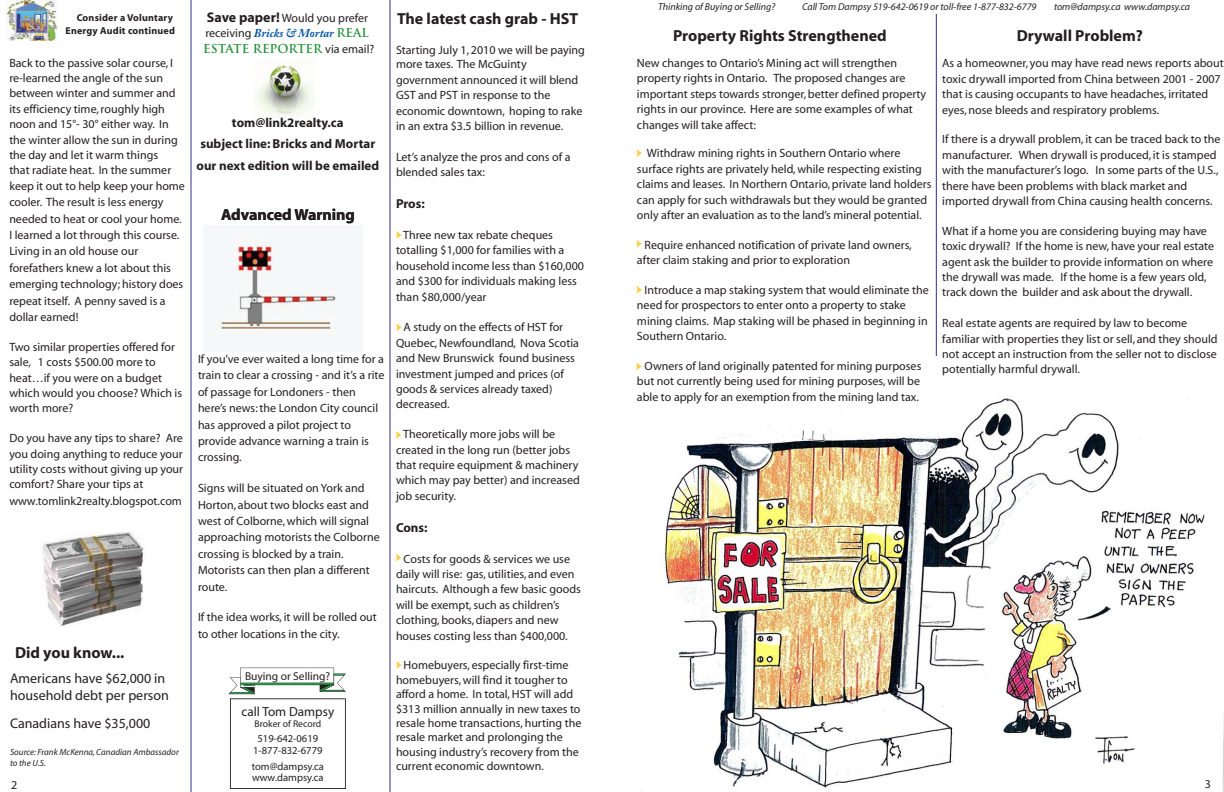
<style>
.page{position:relative;width:1224px;height:792px;background:#fff}
.page>*{position:absolute;margin:0;border:0;box-sizing:border-box;transform-origin:0 0}
.t1{font:700 16px "Myriad";color:#231f20}
.t2{font:14px/16.8px "Myriad";color:#231f20}
.t3{font:13.2px "Myriad";color:#231f20}
.t4{font:700 13px/20.6px "Myriad";color:#231f20;text-align:center}
.t5{font:12px/15.4px "Myriad";color:#231f20}
.t6{font:11.4px "Myriad";color:#231f20}
.t7{font:10.6px/11.8px "Myriad";color:#231f20;text-align:center}
.t8{font:italic 10px "Myriad";color:#231f20}
.t9{font:700 10px/13px "Myriad";letter-spacing:.02em;color:#231f20;text-align:right}
.t10{font:9.7px "Myriad";color:#231f20}
.t11{font:italic 9px/10.8px "Myriad";color:#231f20}
.s1{font-weight:700;font-size:14px}
.s2{font-family:"Adobe Caslon Pro";font-weight:700;font-style:italic;color:#0154a6}
.s3{font-family:"Trajan Pro";font-weight:700;color:#269039}
</style>
<div class="page">
<img style="left:255px;top:65px;width:58px;height:52px">
<hr style="left:191px;top:0;width:1px;height:792px;background:#2e3092">
<hr style="left:390px;top:0;width:1px;height:792px;background:#2e3092">
<hr style="left:936px;top:14px;width:1px;height:766px;background:#2e3092">
<svg style="left:229px;top:668px;width:117px;height:121px"></svg>
<img style="left:7px;top:0;width:51px;height:40px">
<img style="left:218px;top:241px;width:123px;height:94px">
<img style="left:641px;top:356px;width:583px;height:436px">
<img style="left:42px;top:531px;width:102px;height:96px">
<svg style="left:396px;top:554px;width:5px;height:8px"></svg>
<svg style="left:396px;top:661px;width:6px;height:8px"></svg>
<svg style="left:396px;top:231px;width:6px;height:8px"></svg>
<svg style="left:396px;top:323px;width:6px;height:8px"></svg>
<svg style="left:396px;top:431px;width:5px;height:8px"></svg>
<svg style="left:637px;top:149px;width:5px;height:8px"></svg>
<svg style="left:637px;top:240px;width:5px;height:8px"></svg>
<svg style="left:637px;top:286px;width:5px;height:8px"></svg>
<svg style="left:636px;top:362px;width:6px;height:8px"></svg>
<p class="t9" style="left:66px;top:12px;width:111px">Consider a Voluntary<br>Energy Audit continued</p>
<p class="t5" style="left:9px;top:55px;width:177px;line-height:15.9px">Back to the passive solar course, I re-learned the angle of the sun between winter and summer and its efficiency time, roughly high noon and 15°- 30° either way. In the winter allow the sun in during the day and let it warm things<br>that radiate heat. In the summer keep it out to help keep your home cooler. The result is less energy needed to heat or cool your home.<br>I learned a lot through this course.<br>Living in an old house our forefathers knew a lot about this emerging technology; history does repeat itself. A penny saved is a dollar earned!</p>
<p class="t5" style="left:9px;top:340px;width:174px">Two similar properties offered for sale, 1 costs $500.00 more to heat…if you were on a budget which would you choose? Which is worth more?</p>
<p class="t5" style="left:9px;top:431px;width:175px">Do you have any tips to share? Are you doing anything to reduce your utility costs without giving up your comfort? Share your tips at www.tomlink2realty.blogspot.com</p>
<p class="t1" style="left:15px;top:644px;width:111px">Did you know...</p>
<p class="t2" style="left:10px;top:671px;width:160px">Americans have $62,000 in household debt per person</p>
<p class="t2" style="left:10px;top:716px;width:142px">Canadians have $35,000</p>
<p class="t11" style="left:10px;top:747px;width:170px">Source: Frank McKenna, Canadian Ambassador to the U.S.</p>
<p class="t5" style="left:11px;top:778px;width:8px">2</p>
<p class="t5" style="left:203px;top:11px;width:173px;text-align:center"><span class="s1">Save paper!</span> Would you prefer receiving <span class="s2">Bricks &amp; Mortar</span> <span class="s3">REAL<br>ESTATE REPORTER</span> via email?</p>
<p class="t4" style="left:200px;top:113px;width:176px">tom@link2realty.ca<br>subject line: Bricks and Mortar</p>
<p class="t4" style="left:197px;top:156px;width:184px">our next edition will be emailed</p>
<p class="t1" style="left:221px;top:206px;width:136px">Advanced Warning</p>
<p class="t5" style="left:198px;top:351px;width:188px;line-height:16.4px">If you’ve ever waited a long time for a train to clear a crossing - and it’s a rite of passage for Londoners - then here’s news: the London City council has approved a pilot project to provide advance warning a train is crossing.</p>
<p class="t5" style="left:198px;top:481px;width:183px;line-height:16.4px">Signs will be situated on York and<br>Horton, about two blocks east and west of Colborne, which will signal approaching motorists the Colborne crossing is blocked by a train.<br>Motorists can then plan a different route.</p>
<p class="t5" style="left:198px;top:610px;width:180px;line-height:16.4px">If the idea works, it will be rolled out to other locations in the city.</p>
<p class="t6" style="left:245px;top:670px;width:87px">Buying or Selling?</p>
<p class="t3" style="left:242px;top:705px;width:94px">call Tom Dampsy</p>
<p class="t10" style="left:255px;top:719px;width:68px">Broker of Record</p>
<p class="t7" style="left:253px;top:733px;width:71px">519-642-0619<br>1-877-832-6779</p>
<p class="t7" style="left:252px;top:761px;width:74px;text-align:left">tom@dampsy.ca www.dampsy.ca</p>
<p class="t1" style="left:397px;top:10px;width:183px">The latest cash grab - HST</p>
<p class="t5" style="left:396px;top:43px;width:190px">Starting July 1, 2010 we will be paying more taxes. The McGuinty government announced it will blend<br>GST and PST in response to the economic downtown, hoping to rake in an extra $3.5 billion in revenue.</p>
<p class="t5" style="left:396px;top:150px;width:176px">Let’s analyze the pros and cons of a blended sales tax:</p>
<p class="t4" style="left:396px;top:194px;width:30px">Pros:</p>
<p class="t5" style="left:396px;top:228px;width:189px;text-indent:7px">Three new tax rebate cheques totalling $1,000 for families with a household income less than $160,000 and $300 for individuals making less than $80,000/year</p>
<p class="t5" style="left:396px;top:320px;width:184px;text-indent:8px">A study on the effects of HST for<br>Quebec, Newfoundland, Nova Scotia and New Brunswick found business investment jumped and prices (of goods &amp; services already taxed) decreased.</p>
<p class="t5" style="left:396px;top:427px;width:185px;text-indent:7px">Theoretically more jobs will be created in the long run (better jobs that require equipment &amp; machinery which may pay better) and increased job security.</p>
<p class="t4" style="left:396px;top:518px;width:33px">Cons:</p>
<p class="t5" style="left:396px;top:551px;width:186px;text-indent:8px">Costs for goods &amp; services we use daily will rise: gas, utilities, and even haircuts. Although a few basic goods will be exempt, such as children’s clothing, books, diapers and new houses costing less than $400,000.</p>
<p class="t5" style="left:396px;top:659px;width:187px;line-height:14.4px;text-indent:8px">Homebuyers, especially first-time homebuyers, will find it tougher to afford a home. In total, HST will add $313 million annually in new taxes to resale home transactions, hurting the resale market and prolonging the housing industry’s recovery from the current economic downtown.</p>
<p class="t8" style="left:658px;top:1px;width:119px">Thinking of Buying or Selling?</p>
<p class="t8" style="left:802px;top:1px;width:236px">Call Tom Dampsy 519-642-0619 or toll-free 1-877-832-6779</p>
<p class="t8" style="left:1054px;top:1px;width:138px">tom@dampsy.ca www.dampsy.ca</p>
<p class="t1" style="left:673px;top:27px;width:215px">Property Rights Strengthened</p>
<p class="t1" style="left:1017px;top:27px;width:128px">Drywall Problem?</p>
<p class="t5" style="left:942px;top:56px;width:283px">As a homeowner, you may have read news reports about toxic drywall imported from China between 2001 - 2007 that is causing occupants to have headaches, irritated eyes, nose bleeds and respiratory problems.</p>
<p class="t5" style="left:942px;top:132px;width:280px">If there is a drywall problem, it can be traced back to the manufacturer. When drywall is produced, it is stamped with the manufacturer’s logo. In some parts of the U.S., there have been problems with black market and imported drywall from China causing health concerns.</p>
<p class="t5" style="left:942px;top:224px;width:273px">What if a home you are considering buying may have toxic drywall? If the home is new, have your real estate agent ask the builder to provide information on where the drywall was made. If the home is a few years old, track down the builder and ask about the drywall.</p>
<p class="t5" style="left:942px;top:316px;width:277px">Real estate agents are required by law to become familiar with properties they list or sell, and they should not accept an instruction from the seller not to disclose potentially harmful drywall.</p>
<p class="t5" style="left:637px;top:56px;width:291px">New changes to Ontario’s Mining act will strengthen property rights in Ontario. The proposed changes are important steps towards stronger, better defined property rights in our province. Here are some examples of what changes will take affect:</p>
<p class="t5" style="left:637px;top:146px;width:296px;text-indent:10px">Withdraw mining rights in Southern Ontario where surface rights are privately held, while respecting existing claims and leases. In Northern Ontario, private land holders can apply for such withdrawals but they would be granted only after an evaluation as to the land’s mineral potential.</p>
<p class="t5" style="left:637px;top:238px;width:276px;text-indent:8px">Require enhanced notification of private land owners, after claim staking and prior to exploration</p>
<p class="t5" style="left:637px;top:283px;width:293px;text-indent:8px">Introduce a map staking system that would eliminate the need for prospectors to enter onto a property to stake mining claims. Map staking will be phased in beginning in Southern Ontario.</p>
<p class="t5" style="left:637px;top:359px;width:286px;text-align:justify;text-indent:8px">Owners of land originally patented for mining purposes but not currently being used for mining purposes, will be able to apply for an exemption from the mining land tax.</p>
<p class="t5" style="left:1205px;top:777px;width:8px">3</p>
</div>
